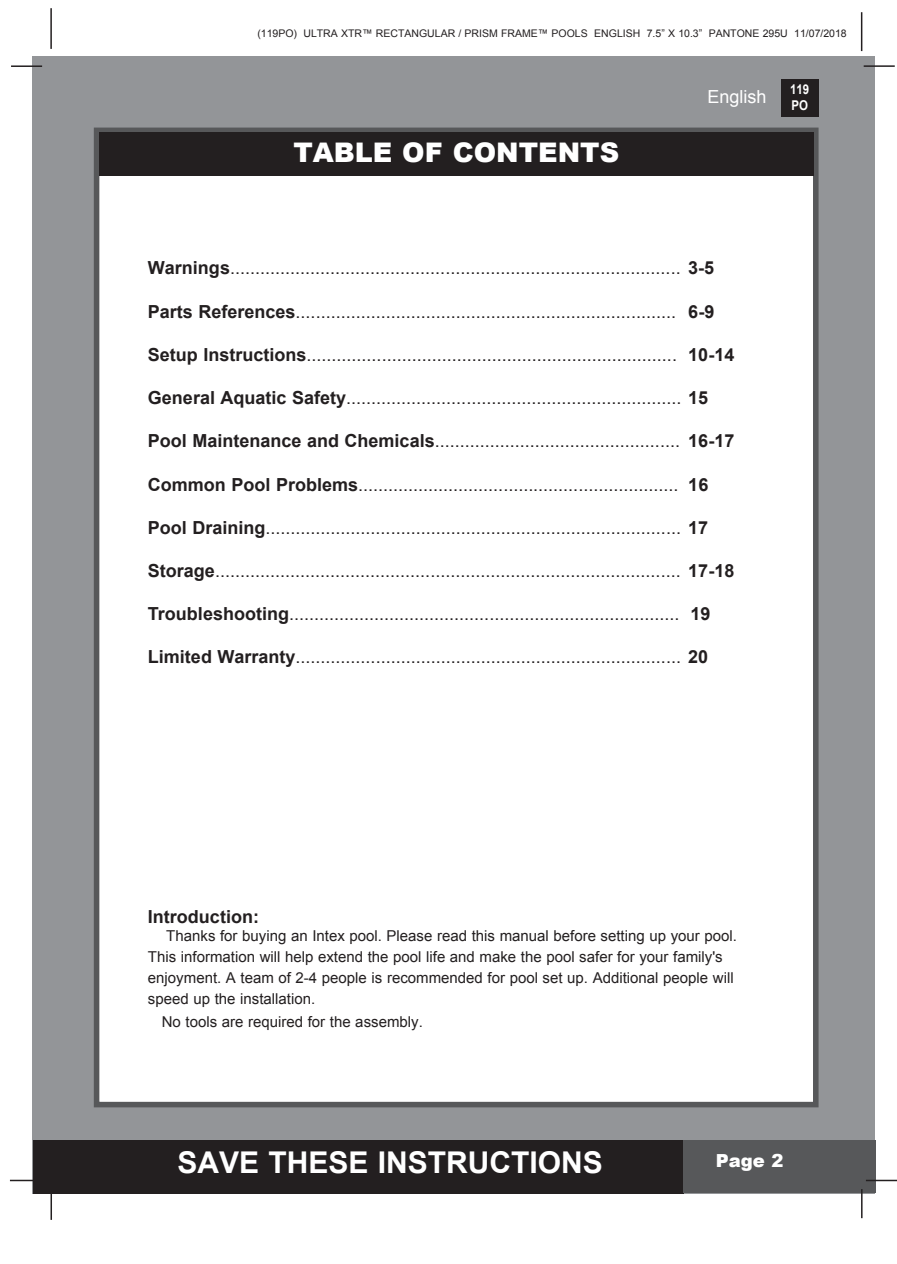
<style>
.page{position:relative;width:897px;height:1264px;background:#fff}
.page>*{position:absolute;margin:0;border:0;box-sizing:border-box;transform-origin:0 0}
.t1{font:700 30px "Arial";color:#fff}
.t2{font:900 27px "Arial";color:#fff}
.t3{font:18px "Arial";color:#231f20}
.t4{font:700 18px "Arial";color:#231f20}
.t5{font:18px "Arial";color:#fff}
.t6{font:900 18px "Arial";color:#fff}
.t7{font:15px/21px "Arial";color:#231f20}
.t8{font:700 13.5px/16.2px "Arial";color:#fff;scale:.85 1}
.t9{font:10.5px "Arial";color:#231f20}
.s1{font-weight:700}
</style>
<div class="page">
<div style="left:33px;top:56px;width:842px;height:1137px;background:#939598"></div>
<div style="left:780px;top:79px;width:38px;height:38px;background:#231f20"></div>
<hr style="left:863px;top:65px;width:31px;height:2px;background:#231f20">
<hr style="left:50px;top:8px;width:2px;height:41px;background:#231f20">
<hr style="left:860px;top:12px;width:2px;height:39px;background:#231f20">
<div style="left:33px;top:1140px;width:650px;height:53px;background:#231f20"></div>
<div style="left:682px;top:1140px;width:193px;height:53px;background:#57585a"></div>
<hr style="left:865px;top:1179px;width:31px;height:2px;background:#231f20">
<hr style="left:860px;top:1189px;width:2px;height:29px;background:#231f20">
<hr style="left:50px;top:1189px;width:2px;height:31px;background:#231f20">
<hr style="left:10px;top:1179px;width:31px;height:2px;background:#231f20">
<hr style="left:11px;top:65px;width:31px;height:2px;background:#231f20">
<div style="left:97px;top:130px;width:718px;height:974px;background:#fff"></div>
<div style="left:94px;top:128px;width:724px;height:979px;border:6px solid #57585a"></div>
<div style="left:99px;top:132px;width:714px;height:44px;background:#231f20"></div>
<p class="t9" style="left:257px;top:29px;width:591px">(119PO) ULTRA XTR™ RECTANGULAR / PRISM FRAME™ POOLS ENGLISH 7.5” X 10.3” PANTONE 295U 11/07/2018</p>
<h2 class="t2" style="left:293px;top:143px;width:327px">TABLE OF CONTENTS</h2>
<p class="t5" style="left:707px;top:90px;width:61px">English</p>
<p class="t8" style="left:790px;top:82px;width:24px">119<br>PO</p>
<p class="t3" style="left:148px;top:261px;width:568px"><span class="s1">Warnings</span>.......................................................................................... <span class="s1">3-5</span></p>
<p class="t3" style="left:148px;top:304px;width:568px"><span class="s1">Parts References</span>............................................................................ <span class="s1">6-9</span></p>
<p class="t3" style="left:148px;top:348px;width:588px"><span class="s1">Setup Instructions</span>.......................................................................... <span class="s1">10-14</span></p>
<p class="t3" style="left:148px;top:391px;width:562px"><span class="s1">General Aquatic Safety</span>................................................................... <span class="s1">15</span></p>
<p class="t3" style="left:148px;top:434px;width:588px"><span class="s1">Pool Maintenance and Chemicals</span>................................................. <span class="s1">16-17</span></p>
<p class="t3" style="left:148px;top:477px;width:562px"><span class="s1">Common Pool Problems</span>................................................................ <span class="s1">16</span></p>
<p class="t3" style="left:148px;top:520px;width:562px"><span class="s1">Pool Draining</span>................................................................................... <span class="s1">17</span></p>
<p class="t3" style="left:148px;top:564px;width:588px"><span class="s1">Storage</span>............................................................................................. <span class="s1">17-18</span></p>
<p class="t3" style="left:148px;top:607px;width:564px"><span class="s1">Troubleshooting</span>.............................................................................. <span class="s1">19</span></p>
<p class="t3" style="left:148px;top:650px;width:562px"><span class="s1">Limited Warranty</span>............................................................................. <span class="s1">20</span></p>
<p class="t4" style="left:148px;top:909px;width:112px">Introduction:</p>
<p class="t7" style="left:148px;top:926px;width:590px;text-indent:18px">Thanks for buying an Intex pool. Please read this manual before setting up your pool.<br>This information will help extend the pool life and make the pool safer for your family's enjoyment. A team of 2-4 people is recommended for pool set up. Additional people will speed up the installation.</p>
<p class="t7" style="left:162px;top:1012px;width:262px">No tools are required for the assembly.</p>
<h1 class="t1" style="left:177px;top:1150px;width:427px">SAVE THESE INSTRUCTIONS</h1>
<p class="t6" style="left:715px;top:1154px;width:69px">Page 2</p>
</div>
